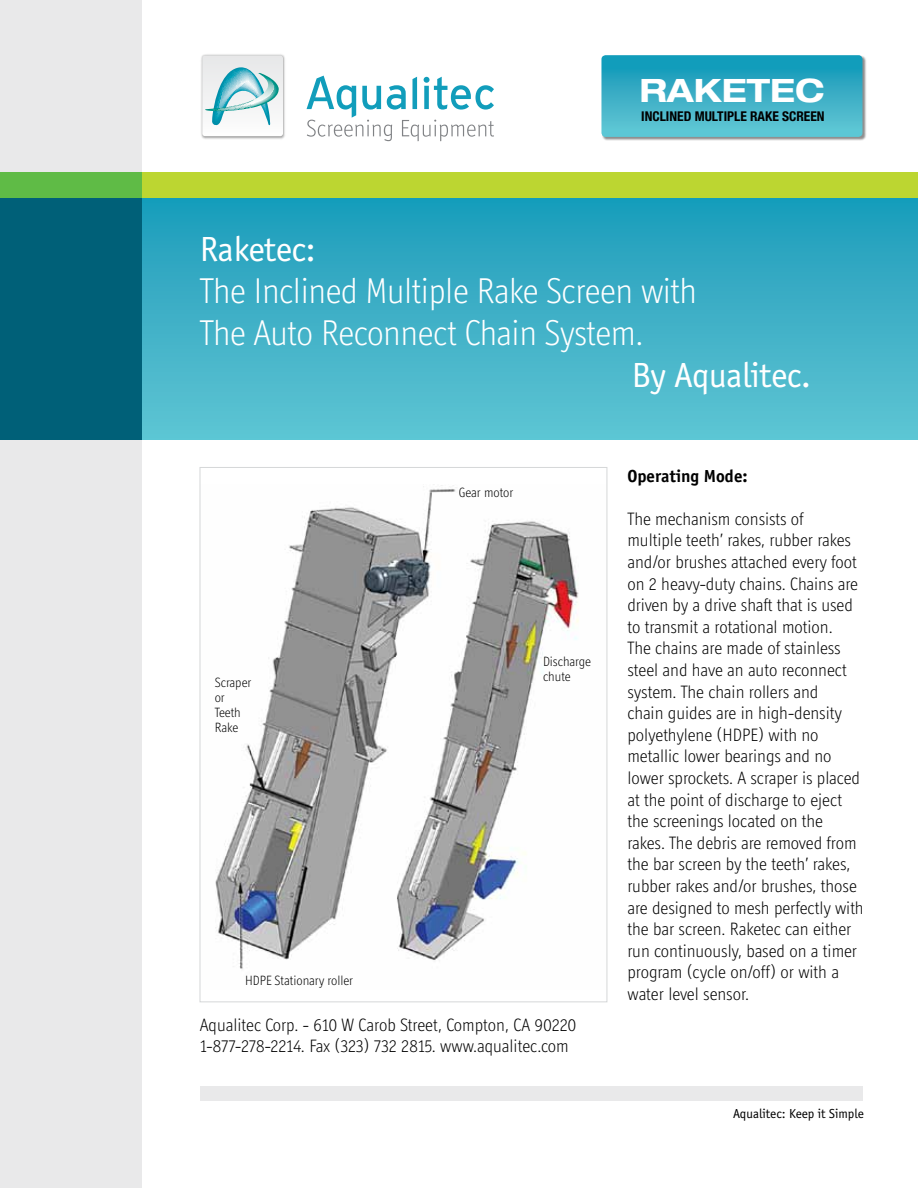
<style>
.page{position:relative;width:918px;height:1188px;background:#fff}
.page>*{position:absolute;margin:0;border:0;box-sizing:border-box;transform-origin:0 0}
.t1{font:300 36px/42px "Officina Display ITC";letter-spacing:-.01em;color:#fff}
.t2{font:36px "Officina Sans";letter-spacing:-.01em;color:#fff}
.t3{font:700 expanded 32.25px "Helvetica Neue";color:#fff}
.t4{font:300 18px/21.6px "Officina Display ITC";color:#000}
.t5{font:700 18px "Officina Sans";color:#000}
.t6{font:300 13.5px/15px "Officina Display ITC";color:#000}
.t7{font:700 condensed 13.5px "Helvetica Neue";color:#000}
.t8{font:13.5px "Officina Sans";color:#000}
</style>
<div class="page">
<div style="left:0;top:0;width:141px;height:1188px;background:#e9e9ea"></div>
<div style="left:200px;top:1087px;width:663px;height:14px;background:#e9e9ea"></div>
<svg style="left:307px;top:76px;width:187px;height:65px"></svg>
<img style="left:201px;top:54px;width:84px;height:85px">
<svg style="left:202px;top:56px;width:81px;height:80px"></svg>
<div style="left:141px;top:197px;width:777px;height:243px;background:linear-gradient(to bottom,#1b9cbb,#60c5d3)"></div>
<div style="left:602px;top:56px;width:264px;height:85px;background:#000;opacity:.45"></div>
<svg style="left:601px;top:55px;width:261px;height:82px;background:#39afc6"></svg>
<div style="left:0;top:172px;width:918px;height:25px;background:#bcd631"></div>
<div style="left:0;top:196px;width:141px;height:244px;background:#006078"></div>
<div style="left:0;top:172px;width:141px;height:25px;background:#5fbb46"></div>
<img style="left:215px;top:484px;width:364px;height:485px">
<h2 class="t3" style="left:639px;top:70px;width:187px">RAKETEC</h2>
<p class="t7" style="left:641px;top:108px;width:185px">INCLINED MULTIPLE RAKE SCREEN</p>
<h1 class="t2" style="left:200px;top:229px;width:118px">Raketec:</h1>
<h1 class="t1" style="left:200px;top:270px;width:499px">The Inclined Multiple Rake Screen with<br>The Auto Reconnect Chain System.</h1>
<h1 class="t2" style="left:632px;top:355px;width:181px">By Aqualitec.</h1>
<p class="t6" style="left:215px;top:675px;width:38px">Scraper or<br>Teeth<br>Rake</p>
<p class="t6" style="left:245px;top:972px;width:110px">HDPE Stationary roller</p>
<p class="t6" style="left:459px;top:484px;width:56px">Gear motor</p>
<p class="t6" style="left:543px;top:654px;width:50px">Discharge chute</p>
<p class="t4" style="left:200px;top:1014px;width:378px">Aqualitec Corp. - 610 W Carob Street, Compton, CA 90220<br>1-877-278-2214. Fax (323) 732 2815. www.aqualitec.com</p>
<p class="t5" style="left:627px;top:465px;width:122px">Operating Mode:</p>
<p class="t4" style="left:627px;top:508px;width:238px">The mechanism consists of<br>multiple teeth’ rakes, rubber rakes and/or brushes attached every foot on 2 heavy-duty chains. Chains are driven by a drive shaft that is used to transmit a rotational motion.<br>The chains are made of stainless steel and have an auto reconnect system. The chain rollers and<br>chain guides are in high-density polyethylene (HDPE) with no metallic lower bearings and no lower sprockets. A scraper is placed at the point of discharge to eject the screenings located on the rakes. The debris are removed from the bar screen by the teeth’ rakes, rubber rakes and/or brushes, those are designed to mesh perfectly with the bar screen. Raketec can either run continuously, based on a timer program (cycle on/off) or with a water level sensor.</p>
<p class="t8" style="left:733px;top:1106px;width:132px">Aqualitec: Keep it Simple</p>
</div>
